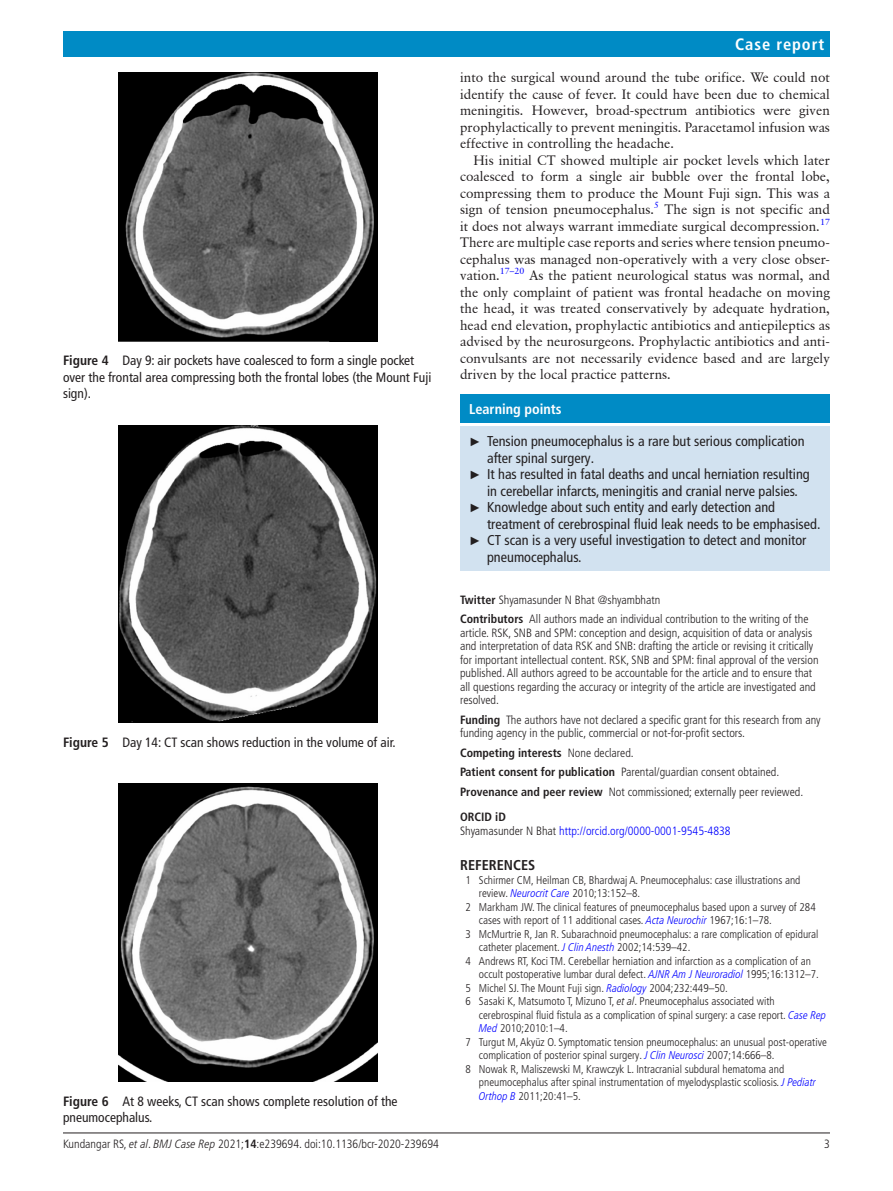
<style>
.page{position:relative;width:893px;height:1191px;background:#fff}
.page>*{position:absolute;margin:0;border:0;box-sizing:border-box;transform-origin:0 0}
.t1{font:700 condensed 16.5px "Frutiger LT Pro";letter-spacing:.055em;color:#fff}
.t2{font:condensed 14.25px "Frutiger LT Pro";color:#231f20}
.t3{font:700 condensed 14.25px "Frutiger LT Pro";color:#fff}
.t4{font:700 condensed 14.25px "Frutiger LT Std";color:#231f20}
.t5{font:13.5px/16.5px "Classical Garamond BT";color:#231f20;text-align:justify}
.t6{font:condensed 13.5px/16.5px "Frutiger LT Pro";color:#231f20}
.t7{font:300 condensed 12px/13.5px "Frutiger LT Pro";color:#231f20}
.t8{font:300 condensed 12px/13.5px "Frutiger LT Pro";color:#00f}
.t9{font:300 condensed 11.25px "Frutiger LT Pro";color:#231f20}
.s1{font-weight:700}
.s2{font-family:"Arial";font-stretch:normal;font-size:12px}
.s3{font-weight:700;color:#231f20}
.s4{color:#231f20}
.s5{font-style:italic;color:#00f}
.s6{font-style:italic}
</style>
<div class="page">
<hr style="left:63px;top:1132px;width:767px;height:1px;background:#231f20">
<div style="left:63px;top:31px;width:767px;height:25px;background:#008bc5"></div>
<div style="left:460px;top:394px;width:370px;height:28px;background:#008bc5"></div>
<div style="left:460px;top:426px;width:370px;height:145px;background:#d2e2f0"></div>
<img style="left:118px;top:72px;width:259px;height:269px">
<img style="left:118px;top:425px;width:259px;height:297px">
<img style="left:118px;top:783px;width:259px;height:298px">
<p class="t6" style="left:63px;top:352px;width:370px"><span class="s1">Figure 4</span> Day 9: air pockets have coalesced to form a single pocket over the frontal area compressing both the frontal lobes (the Mount Fuji sign).</p>
<p class="t6" style="left:63px;top:733px;width:334px"><span class="s1">Figure 5</span> Day 14: CT scan shows reduction in the volume of air.</p>
<p class="t6" style="left:63px;top:1092px;width:336px"><span class="s1">Figure 6</span> At 8 weeks, CT scan shows complete resolution of the pneumocephalus.</p>
<h1 class="t1" style="left:735px;top:34px;width:91px">Case report</h1>
<p class="t5" style="left:460px;top:69px;width:371px">into the surgical wound around the tube orifice. We could not identify the cause of fever. It could have been due to chemical meningitis. However, broad-spectrum antibiotics were given prophylactically to prevent meningitis. Paracetamol infusion was effective in controlling the headache.</p>
<p class="t5" style="left:460px;top:152px;width:371px;text-indent:14px">His initial CT showed multiple air pocket levels which later coalesced to form a single air bubble over the frontal lobe, compressing them to produce the Mount Fuji sign. This was a sign of tension pneumocephalus.<sup>5</sup> The sign is not specific and it does not always warrant immediate surgical decompression.<sup>17<br></sup>There are multiple case reports and series where tension pneumo&shy;cephalus was managed non-operatively with a very close obser&shy;vation.<sup>17–20</sup> As the patient neurological status was normal, and the only complaint of patient was frontal headache on moving the head, it was treated conservatively by adequate hydration, head end elevation, prophylactic antibiotics and antiepileptics as advised by the neurosurgeons. Prophylactic antibiotics and anti&shy;convulsants are not necessarily evidence based and are largely driven by the local practice patterns.</p>
<p class="t3" style="left:469px;top:400px;width:94px">Learning points</p>
<p class="t2" style="left:469px;top:433px;width:337px"><span class="s2">►</span> Tension pneumocephalus is a rare but serious complication</p>
<p class="t2" style="left:487px;top:449px;width:109px">after spinal surgery.</p>
<p class="t2" style="left:469px;top:466px;width:342px"><span class="s2">►</span> It has resulted in fatal deaths and uncal herniation resulting</p>
<p class="t2" style="left:487px;top:482px;width:312px">in cerebellar infarcts, meningitis and cranial nerve palsies.</p>
<p class="t2" style="left:469px;top:499px;width:308px"><span class="s2">►</span> Knowledge about such entity and early detection and</p>
<p class="t2" style="left:487px;top:515px;width:335px">treatment of cerebrospinal fluid leak needs to be emphasised.</p>
<p class="t2" style="left:469px;top:532px;width:339px"><span class="s2">►</span> CT scan is a very useful investigation to detect and monitor</p>
<p class="t2" style="left:487px;top:548px;width:96px">pneumocephalus.</p>
<p class="t7" style="left:460px;top:590px;width:350px;line-height:19.5px"><span class="s1">Twitter</span> Shyamasunder N Bhat @shyambhatn<br><span class="s1">Contributors</span> All authors made an individual contribution to the writing of the</p>
<p class="t7" style="left:460px;top:626px;width:360px">article. RSK, SNB and SPM: conception and design, acquisition of data or analysis and interpretation of data RSK and SNB: drafting the article or revising it critically for important intellectual content. RSK, SNB and SPM: final approval of the version published. All authors agreed to be accountable for the article and to ensure that all questions regarding the accuracy or integrity of the article are investigated and resolved.</p>
<p class="t7" style="left:460px;top:713px;width:362px"><span class="s1">Funding</span> The authors have not declared a specific grant for this research from any funding agency in the public, commercial or not-for-profit sectors.</p>
<p class="t7" style="left:460px;top:743px;width:345px;line-height:19.5px"><span class="s1">Competing interests</span> None declared.<br><span class="s1">Patient consent for publication</span> Parental/guardian consent obtained.<br><span class="s1">Provenance and peer review</span> Not commissioned; externally peer reviewed.</p>
<p class="t8" style="left:460px;top:810px;width:272px"><span class="s3">ORCID iD<br></span><span class="s4">Shyamasunder N Bhat</span> http://orcid.org/0000-0001-9545-4838</p>
<p class="t4" style="left:460px;top:856px;width:77px">REFERENCES</p>
<p class="t9" style="left:465px;top:873px;width:336px">1 Schirmer CM, Heilman CB, Bhardwaj A. Pneumocephalus: case illustrations and</p>
<p class="t9" style="left:479px;top:887px;width:163px">review. <span class="s5">Neurocrit Care</span> 2010;13:152–8.</p>
<p class="t9" style="left:465px;top:900px;width:352px">2 Markham JW. The clinical features of pneumocephalus based upon a survey of 284</p>
<p class="t9" style="left:479px;top:914px;width:294px">cases with report of 11 additional cases. <span class="s5">Acta Neurochir</span> 1967;16:1–78.</p>
<p class="t9" style="left:465px;top:927px;width:354px">3 McMurtrie R, Jan R. Subarachnoid pneumocephalus: a rare complication of epidural</p>
<p class="t9" style="left:479px;top:941px;width:213px">catheter placement. <span class="s5">J Clin Anesth</span> 2002;14:539–42.</p>
<p class="t9" style="left:465px;top:954px;width:347px">4 Andrews RT, Koci TM. Cerebellar herniation and infarction as a complication of an</p>
<p class="t9" style="left:479px;top:968px;width:341px">occult postoperative lumbar dural defect. <span class="s5">AJNR Am J Neuroradiol</span> 1995;16:1312–7.</p>
<p class="t9" style="left:465px;top:981px;width:264px">5 Michel SJ. The Mount Fuji sign. <span class="s5">Radiology</span> 2004;232:449–50.</p>
<p class="t9" style="left:465px;top:995px;width:311px">6 Sasaki K, Matsumoto T, Mizuno T, <span class="s6">et al</span>. Pneumocephalus associated with</p>
<p class="t9" style="left:479px;top:1008px;width:349px">cerebrospinal fluid fistula as a complication of spinal surgery: a case report. <span class="s5">Case Rep</span></p>
<p class="t9" style="left:479px;top:1022px;width:90px"><span class="s5">Med</span> 2010;2010:1–4.</p>
<p class="t9" style="left:465px;top:1035px;width:363px">7 Turgut M, Akyüz O. Symptomatic tension pneumocephalus: an unusual post-operative</p>
<p class="t9" style="left:479px;top:1049px;width:297px">complication of posterior spinal surgery. <span class="s5">J Clin Neurosci</span> 2007;14:666–8.</p>
<p class="t9" style="left:465px;top:1062px;width:320px">8 Nowak R, Maliszewski M, Krawczyk L. Intracranial subdural hematoma and</p>
<p class="t9" style="left:479px;top:1076px;width:338px">pneumocephalus after spinal instrumentation of myelodysplastic scoliosis. <span class="s5">J Pediatr</span></p>
<p class="t9" style="left:479px;top:1089px;width:103px"><span class="s5">Orthop B</span> 2011;20:41–5.</p>
<p class="t7" style="left:63px;top:1136px;width:377px">Kundangar RS, <span class="s6">et al</span>. <span class="s6">BMJ Case Rep</span> 2021;<span class="s1">14</span>:e239694. doi:10.1136/bcr-2020-239694</p>
<p class="t7" style="left:824px;top:1136px;width:7px">3</p>
</div>
